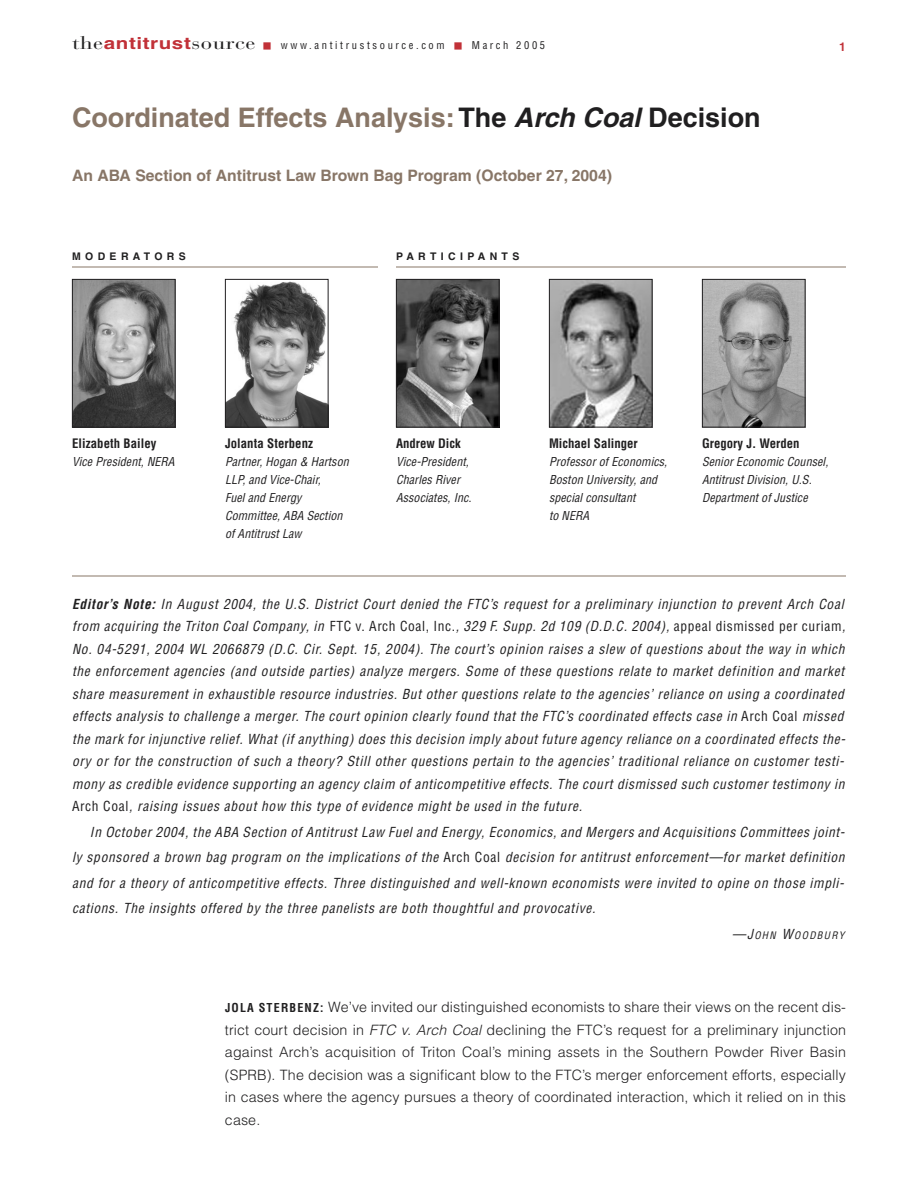
<style>
.page{position:relative;width:918px;height:1188px;background:#fff}
.page>*{position:absolute;margin:0;border:0;box-sizing:border-box;transform-origin:0 0}
.t1{font:700 27px "Helvetica";color:#887667}
.t2{font:18px "Bauer Bodoni";letter-spacing:.025em;color:#201f20;scale:1.25 1}
.t3{font:700 15.75px "Helvetica";color:#887667}
.t4{font:300 14.25px/22.5px "Helvetica";letter-spacing:.01em;color:#201f20;text-align:justify}
.t5{font:italic condensed 13.5px/22.5px "Helvetica";letter-spacing:.05em;color:#201f20}
.t6{font:700 condensed 12.75px "Helvetica";color:#201f20}
.t7{font:italic condensed 12px/18px "Helvetica";letter-spacing:.005em;color:#201f20}
.t8{font:700 12px "Helvetica";color:#c13138}
.t9{font:condensed 10.5px "Helvetica";letter-spacing:.25em;color:#201f20}
.t10{font:700 10.5px "Helvetica";letter-spacing:.415em;color:#201f20}
.t11{font:italic condensed 10.2px "Helvetica";letter-spacing:.135em;color:#201f20}
.s1{font-family:"Helvetica";font-weight:700;font-size:16.5px;color:#c13138}
.s2{color:#201f20}
.s3{font-style:italic;color:#201f20}
.s4{font-weight:700}
.s5{font-style:normal}
.s6{font-size:13.5px}
.s7{font-weight:700;font-stretch:condensed;font-size:12px}
.s8{font-style:italic}
</style>
<div class="page">
<hr style="left:72px;top:267px;width:774px;height:1px;background:#887667">
<img style="left:74px;top:281px;width:100px;height:145px">
<div style="left:72px;top:279px;width:104px;height:149px;border:1px solid #201f20"></div>
<img style="left:551px;top:281px;width:99px;height:145px">
<div style="left:549px;top:279px;width:103px;height:149px;border:1px solid #201f20"></div>
<img style="left:704px;top:281px;width:100px;height:145px">
<div style="left:702px;top:279px;width:104px;height:149px;border:1px solid #201f20"></div>
<img style="left:398px;top:281px;width:100px;height:145px">
<div style="left:396px;top:279px;width:104px;height:149px;border:1px solid #201f20"></div>
<img style="left:227px;top:281px;width:99px;height:145px">
<div style="left:225px;top:279px;width:103px;height:149px;border:1px solid #201f20"></div>
<hr style="left:72px;top:576px;width:774px;height:1px;background:#887667">
<div style="left:378px;top:265px;width:18px;height:10px;background:#fff"></div>
<h2 class="t2" style="left:72px;top:36px;width:148px">the<span class="s1">antitrust</span>source</h2>
<p class="t9" style="left:281px;top:41px;width:165px">www.antitrustsource.com</p>
<p class="t9" style="left:472px;top:41px;width:75px">March 2005</p>
<p class="t8" style="left:839px;top:42px;width:8px">1</p>
<h1 class="t1" style="left:72px;top:108px;width:690px">Coordinated Effects Analysis:<span class="s2">The</span> <span class="s3">Arch Coal</span> <span class="s2">Decision</span></h1>
<p class="t3" style="left:72px;top:170px;width:542px">An ABA Section of Antitrust Law Brown Bag Program (October 27, 2004)</p>
<p class="t10" style="left:72px;top:252px;width:115px">MODERATORS</p>
<p class="t10" style="left:396px;top:252px;width:125px">PARTICIPANTS</p>
<p class="t6" style="left:72px;top:439px;width:86px">Elizabeth Bailey</p>
<p class="t7" style="left:72px;top:454px;width:104px">Vice President, NERA</p>
<p class="t6" style="left:225px;top:439px;width:90px">Jolanta Sterbenz</p>
<p class="t7" style="left:225px;top:454px;width:125px">Partner, Hogan &amp; Hartson<br>LLP, and Vice-Chair,<br>Fuel and Energy<br>Committee, ABA Section of Antitrust Law</p>
<p class="t6" style="left:396px;top:439px;width:66px">Andrew Dick</p>
<p class="t7" style="left:396px;top:454px;width:77px">Vice-President,<br>Charles River<br>Associates, Inc.</p>
<p class="t6" style="left:549px;top:439px;width:90px">Michael Salinger</p>
<p class="t7" style="left:549px;top:454px;width:120px">Professor of Economics,<br>Boston University, and special consultant<br>to NERA</p>
<p class="t6" style="left:702px;top:439px;width:99px">Gregory J. Werden</p>
<p class="t7" style="left:702px;top:454px;width:128px">Senior Economic Counsel,<br>Antitrust Division, U.S.<br>Department of Justice</p>
<p class="t5" style="left:72px;top:594px;width:775px"><span class="s4">Editor’s Note:</span> In August 2004, the U.S. District Court denied the FTC’s request for a preliminary injunction to prevent Arch Coal from acquiring the Triton Coal Company, in <span class="s5">FTC v. Arch Coal, Inc.</span>, 329 F. Supp. 2d 109 (D.D.C. 2004), <span class="s5">appeal dismissed per curiam</span>, No. 04-5291, 2004 WL 2066879 (D.C. Cir. Sept. 15, 2004). The court’s opinion raises a slew of questions about the way in which the enforcement agencies (and outside parties) analyze mergers. Some of these questions relate to market definition and market share measurement in exhaustible resource industries. But other questions relate to the agencies’ reliance on using a coordinated effects analysis to challenge a merger. The court opinion clearly found that the FTC’s coordinated effects case in <span class="s5">Arch Coal</span> missed the mark for injunctive relief. What (if anything) does this decision imply about future agency reliance on a coordinated effects the&shy;ory or for the construction of such a theory? Still other questions pertain to the agencies’ traditional reliance on customer testi&shy;mony as credible evidence supporting an agency claim of anticompetitive effects. The court dismissed such customer testimony in <span class="s5">Arch Coal</span>, raising issues about how this type of evidence might be used in the future.</p>
<p class="t5" style="left:72px;top:820px;width:774px;line-height:25.5px;text-align:justify;text-indent:18px">In October 2004, the ABA Section of Antitrust Law Fuel and Energy, Economics, and Mergers and Acquisitions Committees joint&shy;ly sponsored a brown bag program on the implications of the <span class="s5">Arch Coal</span> decision for antitrust enforcement—for market definition and for a theory of anticompetitive effects. Three distinguished and well-known economists were invited to opine on those impli&shy;cations. The insights offered by the three panelists are both thoughtful and provocative.</p>
<p class="t11" style="left:732px;top:931px;width:114px"><span class="s6">—J</span>OHN <span class="s6">W</span>OODBURY</p>
<p class="t4" style="left:225px;top:997px;width:623px"><span class="s7">JOLA STERBENZ:</span> We’ve invited our distinguished economists to share their views on the recent dis&shy;trict court decision in <span class="s8">FTC v. Arch Coal</span> declining the FTC’s request for a preliminary injunction against Arch’s acquisition of Triton Coal’s mining assets in the Southern Powder River Basin (SPRB). The decision was a significant blow to the FTC’s merger enforcement efforts, especially in cases where the agency pursues a theory of coordinated interaction, which it relied on in this case.</p>
</div>
